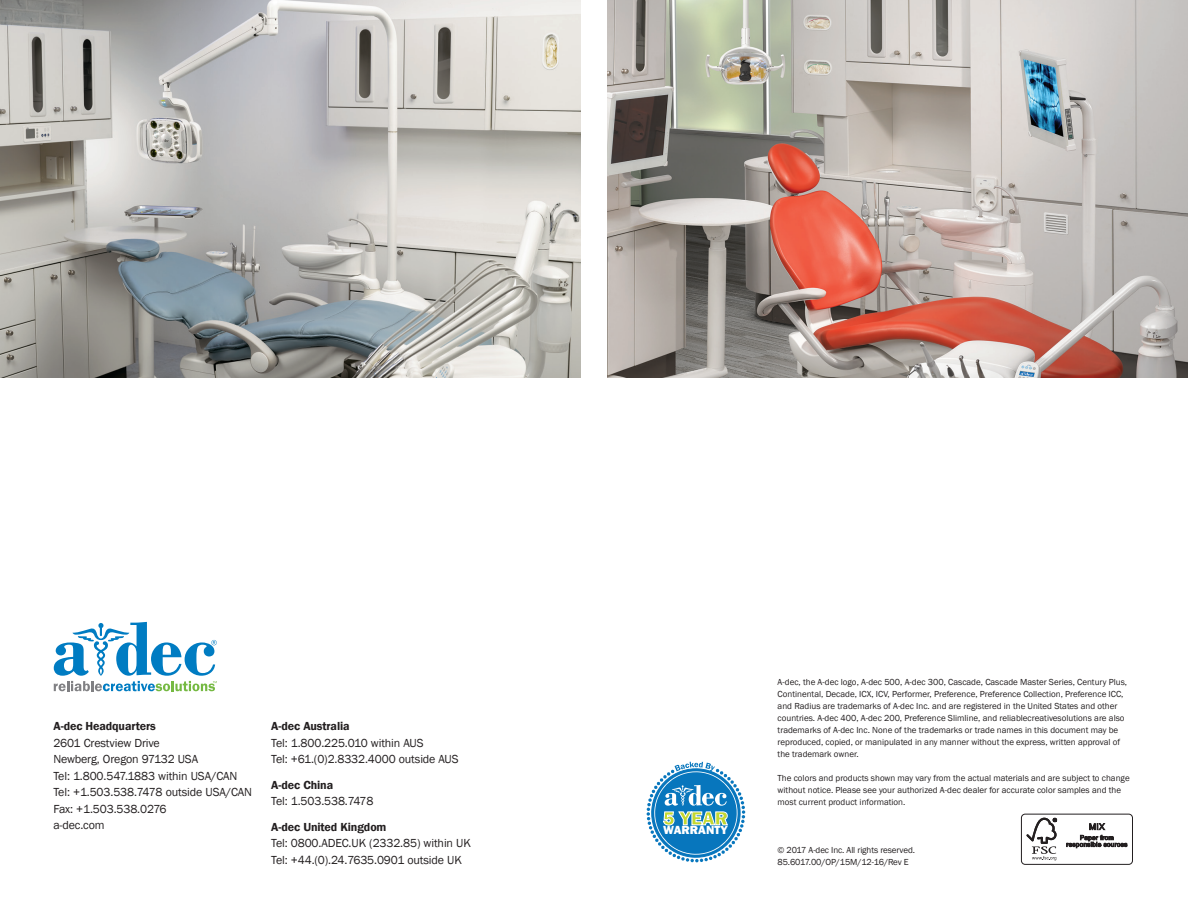
<style>
.page{position:relative;width:1188px;height:918px;background:#fff}
.page>*{position:absolute;margin:0;border:0;box-sizing:border-box;transform-origin:0 0}
.t1{font:800 19.5px "Franklin Gothic";color:#c4d82f}
.t2{font:800 12.15px "Franklin Gothic";color:#fff}
.Address{font:12px "Franklin Gothic";letter-spacing:-.01em;color:#231f20}
.Address-2{font:600 12px "Franklin Gothic";letter-spacing:-.01em;color:#231f20}
.Copyright_Info{font:9px/12px "Franklin Gothic";color:#231f20}
</style>
<div class="page">
<img style="left:0;top:0;width:580px;height:378px">
<img style="left:608px;top:0;width:580px;height:378px">
<svg style="left:54px;top:622px;width:163px;height:69px"></svg>
<svg style="left:646px;top:761px;width:100px;height:102px"></svg>
<div style="left:1021px;top:814px;width:112px;height:51px;border:1px solid #231f20;border-radius:4px"></div>
<svg style="left:1026px;top:818px;width:31px;height:42px"></svg>
<svg style="left:1066px;top:823px;width:61px;height:25px"></svg>
<p class="Address-2" style="left:53px;top:719px;width:104px">A-dec Headquarters</p>
<p class="Address" style="left:53px;top:735px;width:108px">2601 Crestview Drive</p>
<p class="Address" style="left:53px;top:752px;width:146px">Newberg, Oregon 97132 USA</p>
<p class="Address" style="left:53px;top:768px;width:186px">Tel: 1.800.547.1883 within USA/CAN</p>
<p class="Address" style="left:53px;top:785px;width:200px">Tel: +1.503.538.7478 outside USA/CAN</p>
<p class="Address" style="left:53px;top:801px;width:115px">Fax: +1.503.538.0276</p>
<p class="Address" style="left:53px;top:818px;width:53px">a-dec.com</p>
<p class="Address-2" style="left:271px;top:719px;width:80px">A-dec Australia</p>
<p class="Address" style="left:271px;top:735px;width:154px">Tel: 1.800.225.010 within AUS</p>
<p class="Address" style="left:271px;top:752px;width:189px">Tel: +61.(0)2.8332.4000 outside AUS</p>
<p class="Address-2" style="left:271px;top:777px;width:64px">A-dec China</p>
<p class="Address" style="left:271px;top:794px;width:104px">Tel: 1.503.538.7478</p>
<p class="Address-2" style="left:271px;top:819px;width:117px">A-dec United Kingdom</p>
<p class="Address" style="left:271px;top:836px;width:201px">Tel: 0800.ADEC.UK (2332.85) within UK</p>
<p class="Address" style="left:271px;top:852px;width:192px">Tel: +44.(0).24.7635.0901 outside UK</p>
<p class="t1" style="left:663px;top:806px;width:67px">5 YEAR</p>
<p class="t2" style="left:663px;top:823px;width:66px">WARRANTY</p>
<p class="Copyright_Info" style="left:778px;top:676px;width:351px">A-dec, the A-dec logo, A-dec 500, A-dec 300, Cascade, Cascade Master Series, Century Plus, Continental, Decade, ICX, ICV, Performer, Preference, Preference Collection, Preference ICC, and Radius are trademarks of A-dec Inc. and are registered in the United States and other countries. A‑dec 400, A-dec 200, Preference Slimline, and reliablecreativesolutions are also trademarks of A-dec Inc. None of the trademarks or trade names in this document may be reproduced, copied, or manipulated in any manner without the express, written approval of the trademark owner.</p>
<p class="Copyright_Info" style="left:778px;top:772px;width:354px">The colors and products shown may vary from the actual materials and are subject to change without notice. Please see your authorized A-dec dealer for accurate color samples and the most current product information.</p>
<p class="Copyright_Info" style="left:778px;top:844px;width:139px">© 2017 A-dec Inc. All rights reserved.</p>
<p class="Copyright_Info" style="left:778px;top:856px;width:133px">85.6017.00/OP/15M/12-16/Rev E</p>
</div>
